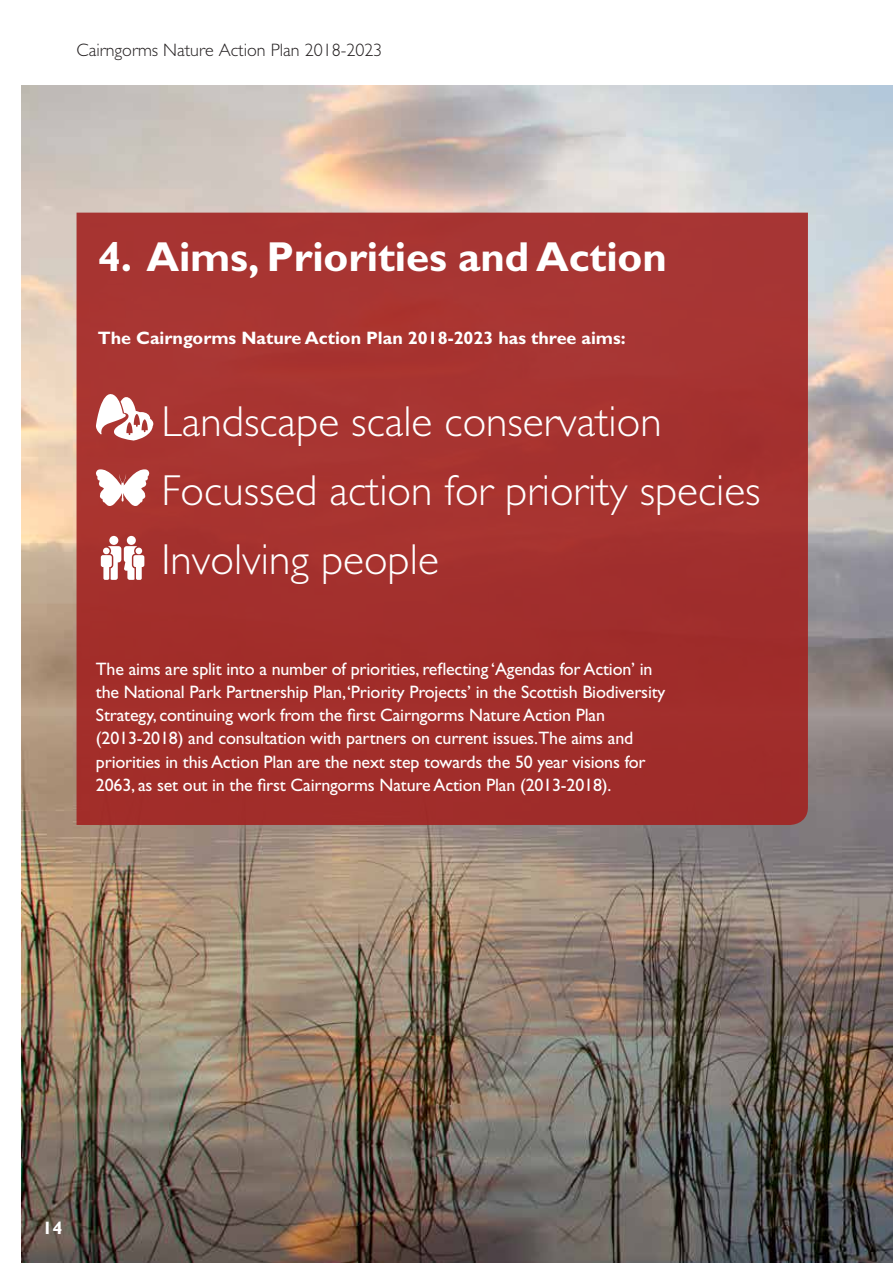
<style>
.page{position:relative;width:893px;height:1263px;background:#fff}
.page>*{position:absolute;margin:0;border:0;box-sizing:border-box;transform-origin:0 0}
.t1{font:300 43.5px/69px "M Gill Sans";color:#fff}
.t2{font:700 42px "Gill Sans";letter-spacing:-.005em;color:#fff}
.t3{font:18px/23.2px "Gill Sans";letter-spacing:-.01em;color:#fff}
.t4{font:700 18px "Gill Sans";color:#fff}
.t5{font:300 18px "M Gill Sans";color:#231f20}
</style>
<div class="page">
<img style="left:21px;top:85px;width:872px;height:1178px">
<div style="left:77px;top:213px;width:731px;height:612px;background:#a5312f"></div>
<svg style="left:96px;top:468px;width:53px;height:41px"></svg>
<div style="left:109px;top:536px;width:9px;height:9px;background:#fff;border-radius:50%"></div>
<div style="left:127px;top:536px;width:9px;height:9px;background:#fff;border-radius:50%"></div>
<svg style="left:101px;top:546px;width:43px;height:34px"></svg>
<svg style="left:96px;top:391px;width:57px;height:50px"></svg>
<p class="t5" style="left:77px;top:41px;width:307px">Cairngorms Nature Action Plan 2018-2023</p>
<h2 class="t2" style="left:98px;top:232px;width:570px">4. Aims, Priorities and Action</h2>
<p class="t4" style="left:98px;top:327px;width:529px">The Cairngorms Nature Action Plan 2018-2023 has three aims:</p>
<h1 class="t1" style="left:162px;top:387px;width:601px">Landscape scale conservation<br>Focussed action for priority species<br>Involving people</h1>
<p class="t3" style="left:96px;top:657px;width:571px">The aims are split into a number of priorities, reflecting ‘Agendas for Action’ in the National Park Partnership Plan,‘Priority Projects’ in the Scottish Biodiversity Strategy, continuing work from the first Cairngorms Nature Action Plan (2013-2018) and consultation with partners on current issues.The aims and priorities in this Action Plan are the next step towards the 50 year visions for 2063, as set out in the first Cairngorms Nature Action Plan (2013-2018).</p>
<p class="t4" style="left:43px;top:1217px;width:21px">14</p>
</div>
